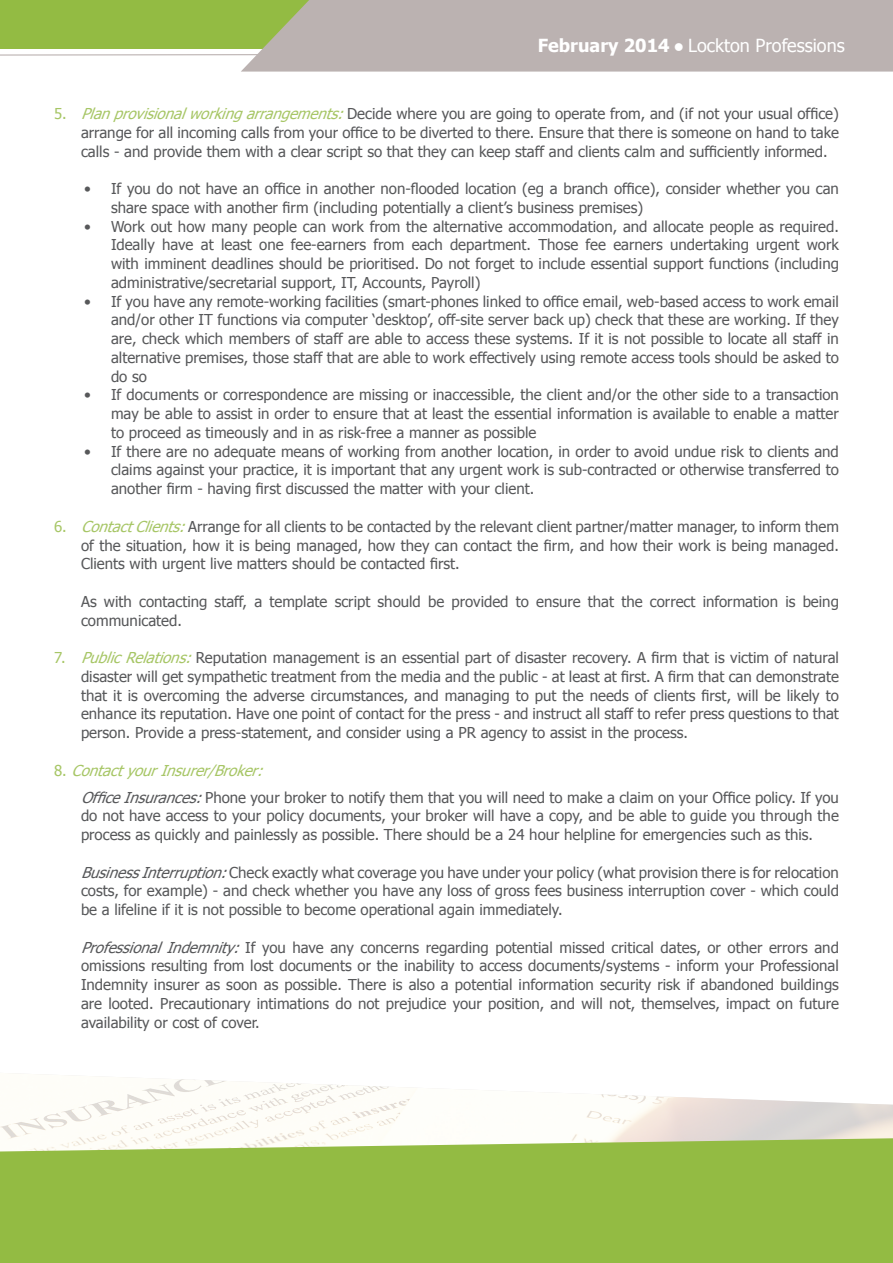
<style>
.page{position:relative;width:893px;height:1263px;background:#fff}
.page>*{position:absolute;margin:0;border:0;box-sizing:border-box;transform-origin:0 0}
.t1{font:18px "Tahoma";color:#fff}
.t2{font:15px/18.8px "Tahoma";color:#57585a;text-align:justify}
.t3{font:italic 15px "Tahoma";color:#a7c666}
.s1{font-weight:700}
.s2{color:#a7c666}
.s3{font-style:italic;color:#a7c666}
.s4{font-style:normal}
.s5{font-style:italic}
</style>
<div class="page">
<img style="left:0;top:1073px;width:893px;height:65px">
<svg style="left:0;top:54px;width:241px;height:2px"></svg>
<div style="left:0;top:0;width:312px;height:48px;background:#93bb43"></div>
<div style="left:241px;top:0;width:652px;height:72px;background:#bbb2b1"></div>
<div style="left:0;top:1138px;width:893px;height:125px;background:#93bb43"></div>
<p class="t1" style="left:538px;top:34px;width:309px"><span class="s1">February 2014</span> ● Lockton Professions</p>
<p class="t2" style="left:81px;top:104px;width:759px;text-indent:-27px"><span class="s2">5.</span> <span class="s3">Planprovisionalworkingarrangements:</span>Decide where you are going to operate from, and (if not your usual office) arrange for all incoming calls from your office to be diverted to there. Ensure that there is someone on hand to take calls - and provide them with a clear script so that they can keep staff and clients calm and sufficiently informed.</p>
<p class="t2" style="left:111px;top:179px;width:729px;text-indent:-27px">• If you do not have an office in another non-flooded location (eg a branch office), consider whether you can share space with another firm (including potentially a client’s business premises)</p>
<p class="t2" style="left:111px;top:216px;width:729px;text-indent:-27px">• Work out how many people can work from the alternative accommodation, and allocate people as required.<br>Ideally have at least one fee-earners from each department. Those fee earners undertaking urgent work with imminent deadlines should be prioritised. Do not forget to include essential support functions (including administrative/secretarial support, IT, Accounts, Payroll)</p>
<p class="t2" style="left:111px;top:291px;width:729px;text-indent:-27px">• If you have any remote-working facilities (smart-phones linked to office email, web-based access to work email and/or other IT functions via computer ‘desktop’, off-site server back up) check that these are working. If they are, check which members of staff are able to access these systems. If it is not possible to locate all staff in alternative premises, those staff that are able to work effectively using remote access tools should be asked to do so</p>
<p class="t2" style="left:111px;top:385px;width:729px;text-indent:-27px">• If documents or correspondence are missing or inaccessible, the client and/or the other side to a transaction may be able to assist in order to ensure that at least the essential information is available to enable a matter to proceed as timeously and in as risk-free a manner as possible</p>
<p class="t2" style="left:111px;top:441px;width:729px;text-indent:-27px">• If there are no adequate means of working from another location, in order to avoid undue risk to clients and claims against your practice, it is important that any urgent work is sub-contracted or otherwise transferred to another firm - having first discussed the matter with your client.</p>
<p class="t2" style="left:81px;top:516px;width:759px;text-indent:-27px"><span class="s2">6.</span> <span class="s3">ContactClients:</span>Arrange for all clients to be contacted by the relevant client partner/matter manager, to inform them of the situation, how it is being managed, how they can contact the firm, and how their work is being managed.<br>Clients with urgent live matters should be contacted first.</p>
<p class="t2" style="left:81px;top:591px;width:759px">As with contacting staff, a template script should be provided to ensure that the correct information is being communicated.</p>
<p class="t2" style="left:81px;top:647px;width:759px;text-indent:-27px"><span class="s2">7.</span> <span class="s3">PublicRelations:</span>Reputation management is an essential part of disaster recovery. A firm that is victim of natural disaster will get sympathetic treatment from the media and the public - at least at first. A firm that can demonstrate that it is overcoming the adverse circumstances, and managing to put the needs of clients first, will be likely to enhance its reputation. Have one point of contact for the press - and instruct all staff to refer press questions to that person. Provide a press-statement, and consider using a PR agency to assist in the process.</p>
<p class="t3" style="left:54px;top:760px;width:216px"><span class="s4">8 .</span> ContactyourInsurer/Broker:</p>
<p class="t2" style="left:81px;top:787px;width:759px"><span class="s5">OfficeInsurances:</span>Phone your broker to notify them that you will need to make a claim on your Office policy. If you do not have access to your policy documents, your broker will have a copy, and be able to guide you through the process as quickly and painlessly as possible. There should be a 24 hour helpline for emergencies such as this.</p>
<p class="t2" style="left:81px;top:862px;width:759px"><span class="s5">BusinessInterruption:</span>Check exactly what coverage you have under your policy (what provision there is for relocation costs, for example) - and check whether you have any loss of gross fees business interruption cover - which could be a lifeline if it is not possible to become operational again immediately.</p>
<p class="t2" style="left:81px;top:937px;width:759px"><span class="s5">ProfessionalIndemnity:</span>If you have any concerns regarding potential missed critical dates, or other errors and omissions resulting from lost documents or the inability to access documents/systems - inform your Professional Indemnity insurer as soon as possible. There is also a potential information security risk if abandoned buildings are looted. Precautionary intimations do not prejudice your position, and will not, themselves, impact on future availability or cost of cover.</p>
</div>
